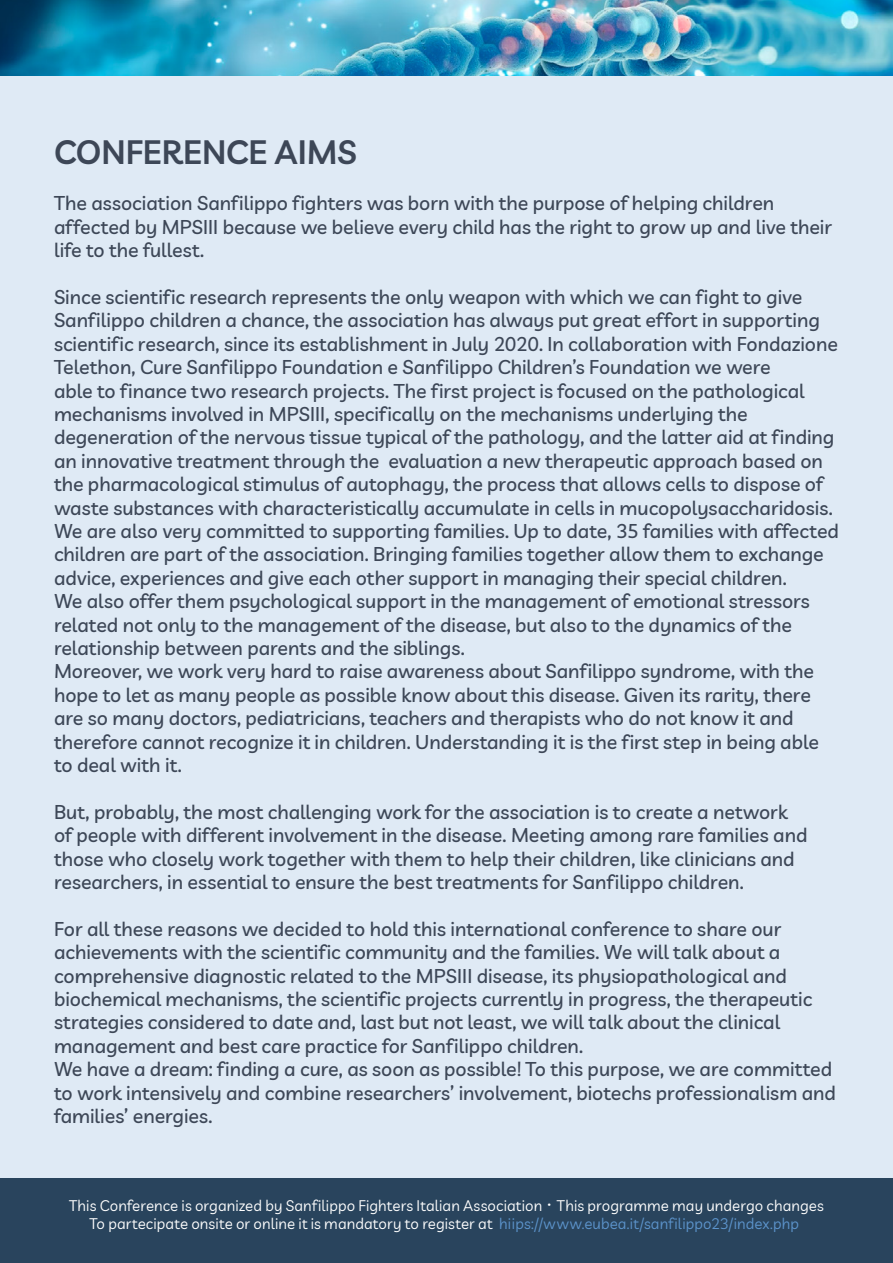
<style>
.page{position:relative;width:893px;height:1263px;background:#fff}
.page>*{position:absolute;margin:0;border:0;box-sizing:border-box;transform-origin:0 0}
.t1{font:600 33px "Livvic";color:#3d4757}
.t2{font:500 19.5px/23.4px "Livvic";letter-spacing:-.005em;color:#3d4757}
.t3{font:15px/18px "Livvic";letter-spacing:.005em;color:#fff;text-align:center}
.s1{font-weight:600}
.s2{color:#5c94cc}
</style>
<div class="page">
<div style="left:0;top:75px;width:893px;height:1103px;background:#dfeaf5"></div>
<img style="left:0;top:0;width:893px;height:75px">
<div style="left:0;top:1178px;width:893px;height:85px;background:#29445d"></div>
<h1 class="t1" style="left:54px;top:128px;width:304px">CONFERENCE AIMS</h1>
<p class="t2" style="left:54px;top:190px;width:780px">The association Sanfilippo fighters was born with the purpose of helping children affected by MPSIII because we believe every child has the right to grow up and live their life to the fullest.</p>
<p class="t2" style="left:54px;top:284px;width:787px">Since scientific research represents the only weapon with which we can fight to give Sanfilippo children a chance, the association has always put great effort in supporting scientific research, since its establishment in July 2020. In collaboration with Fondazione Telethon, Cure Sanfilippo Foundation e Sanfilippo Children’s Foundation we were<br>able to finance two research projects. The first project is focused on the pathological mechanisms involved in MPSIII, specifically on the mechanisms underlying the degeneration of the nervous tissue typical of the pathology, and the latter aid at finding an innovative treatment through the evaluation a new therapeutic approach based on the pharmacological stimulus of autophagy, the process that allows cells to dispose of waste substances with characteristically accumulate in cells in mucopolysaccharidosis.<br>We are also very committed to supporting families. Up to date, 35 families with affected children are part of the association. Bringing families together allow them to exchange advice, experiences and give each other support in managing their special children.<br>We also offer them psychological support in the management of emotional stressors related not only to the management of the disease, but also to the dynamics of the relationship between parents and the siblings.<br>Moreover, we work very hard to raise awareness about Sanfilippo syndrome, with the hope to let as many people as possible know about this disease. Given its rarity, there are so many doctors, pediatricians, teachers and therapists who do not know it and therefore cannot recognize it in children. Understanding it is the first step in being able to deal with it.</p>
<p class="t2" style="left:54px;top:799px;width:755px">But, probably, the most challenging work for the association is to create a network of people with different involvement in the disease. Meeting among rare families and those who closely work together with them to help their children, like clinicians and researchers, in essential to ensure the best treatments for Sanfilippo children.</p>
<p class="t2" style="left:54px;top:916px;width:783px">For all these reasons we decided to hold this international conference to share our achievements with the scientific community and the families. We will talk about a comprehensive diagnostic related to the MPSIII disease, its physiopathological and biochemical mechanisms, the scientific projects currently in progress, the therapeutic strategies considered to date and, last but not least, we will talk about the clinical management and best care practice for Sanfilippo children.<br>We have a dream: finding a cure, as soon as possible! To this purpose, we are committed to work intensively and combine researchers’ involvement, biotechs professionalism and families’ energies.</p>
<p class="t3" style="left:69px;top:1196px;width:756px">This Conference is organized by Sanfilippo Fighters Italian Association <span class="s1">·</span> This programme may undergo changes<br>To partecipate onsite or online it is mandatory to register at <span class="s2">hiips://www.eubea.it/sanfilippo23/index.php</span></p>
</div>
